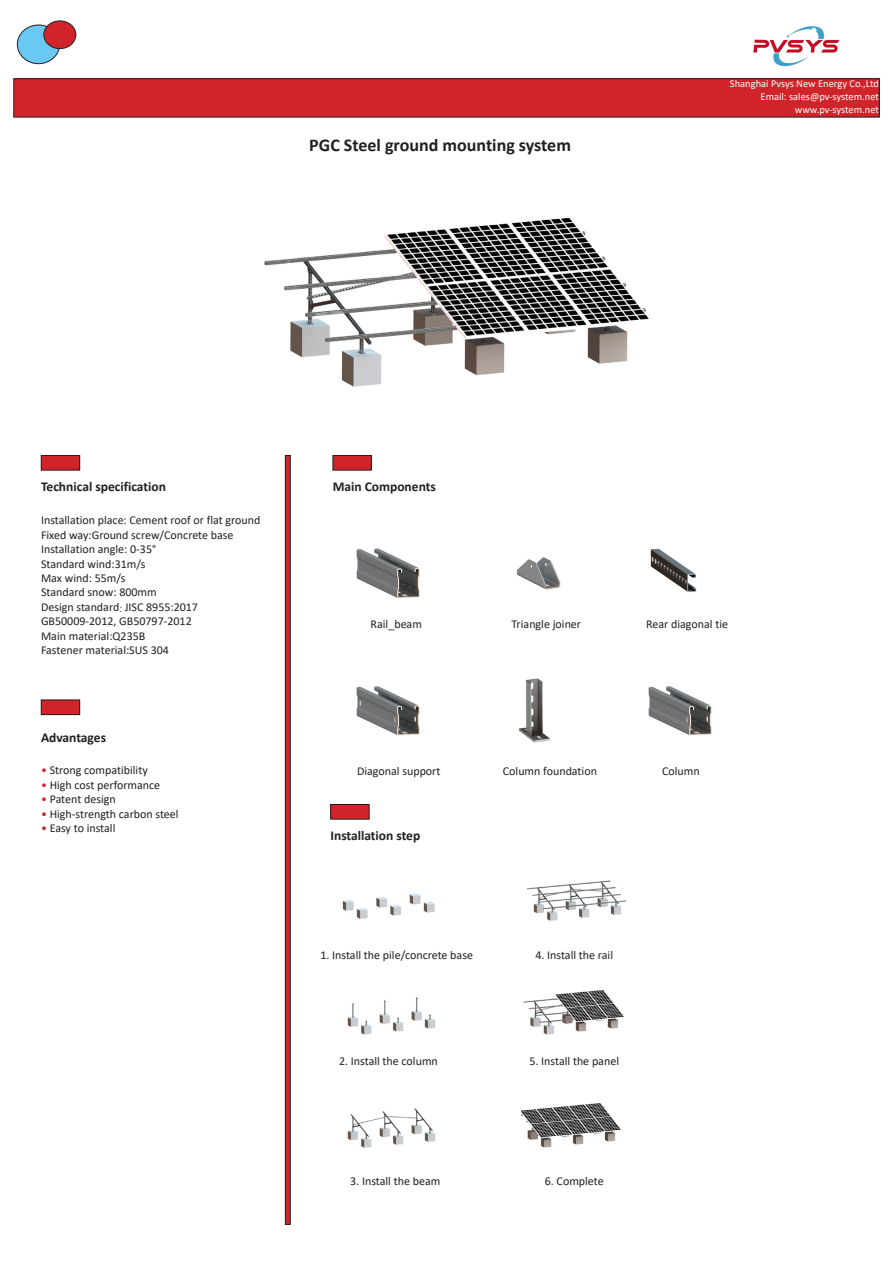
<style>
.page{position:relative;width:893px;height:1263px;background:#fff}
.page>*{position:absolute;margin:0;border:0;box-sizing:border-box;transform-origin:0 0}
.t1{font:700 18px "Calibri";color:#231f20}
.t2{font:700 13.5px "Calibri";color:#231f20}
.t3{font:12px "Calibri";color:#231f20}
.t4{font:10.5px "Calibri";color:#fff}
.s1{font-family:"Adobe Song Std";font-weight:300}
.s2{color:#d1232a}
</style>
<div class="page">
<div style="left:17px;top:25px;width:43px;height:39px;background:#6ac9f2;border-radius:50%"></div>
<div style="left:17px;top:25px;width:43px;height:39px;border:1px solid #231f20;border-radius:50%"></div>
<div style="left:44px;top:21px;width:32px;height:28px;background:#d1232a;border-radius:50%"></div>
<div style="left:44px;top:21px;width:32px;height:28px;border:1px solid #231f20;border-radius:50%"></div>
<img style="left:753px;top:26px;width:87px;height:41px">
<div style="left:14px;top:79px;width:865px;height:38px;background:#d1232a"></div>
<div style="left:14px;top:78px;width:865px;height:39px;border:1px solid #231f20"></div>
<img style="left:264px;top:217px;width:385px;height:170px">
<div style="left:41px;top:455px;width:39px;height:15px;background:#d1232a"></div>
<div style="left:41px;top:455px;width:39px;height:15px;border:1px solid #231f20"></div>
<div style="left:41px;top:700px;width:39px;height:15px;background:#d1232a"></div>
<div style="left:41px;top:700px;width:39px;height:15px;border:1px solid #231f20"></div>
<div style="left:333px;top:455px;width:38px;height:15px;background:#d1232a"></div>
<div style="left:333px;top:455px;width:39px;height:15px;border:1px solid #231f20"></div>
<img style="left:356px;top:548px;width:64px;height:51px">
<img style="left:516px;top:557px;width:45px;height:33px">
<img style="left:650px;top:548px;width:47px;height:44px">
<img style="left:356px;top:686px;width:64px;height:50px">
<img style="left:519px;top:678px;width:31px;height:65px">
<div style="left:285px;top:455px;width:5px;height:769px;background:#d1232a"></div>
<div style="left:285px;top:455px;width:6px;height:769px;border:1px solid #231f20"></div>
<div style="left:331px;top:804px;width:38px;height:15px;background:#d1232a"></div>
<div style="left:330px;top:804px;width:39px;height:15px;border:1px solid #231f20"></div>
<img style="left:342px;top:894px;width:93px;height:25px">
<img style="left:347px;top:997px;width:89px;height:38px">
<img style="left:347px;top:1108px;width:89px;height:40px">
<img style="left:648px;top:686px;width:64px;height:50px">
<img style="left:527px;top:880px;width:99px;height:41px">
<img style="left:523px;top:990px;width:101px;height:45px">
<img style="left:522px;top:1103px;width:99px;height:45px">
<p class="t1" style="left:309px;top:132px;width:263px">PGC Steel ground mounting system</p>
<p class="t4" style="left:730px;top:77px;width:151px">Shanghai Pvsys New Energy Co.,Ltd</p>
<p class="t4" style="left:761px;top:89px;width:120px">Email: sales@pv-system.net</p>
<p class="t4" style="left:795px;top:102px;width:86px">www.pv-system.net</p>
<p class="t2" style="left:41px;top:477px;width:126px">Technical specification</p>
<p class="t3" style="left:41px;top:512px;width:221px">Installation place: Cement roof or flat ground</p>
<p class="t3" style="left:41px;top:526px;width:194px">Fixed way:Ground screw/Concrete base</p>
<p class="t3" style="left:41px;top:541px;width:117px">Installation angle: 0-35°</p>
<p class="t3" style="left:41px;top:555px;width:106px">Standard wind:31m/s</p>
<p class="t3" style="left:41px;top:570px;width:86px">Max wind: 55m/s</p>
<p class="t3" style="left:41px;top:584px;width:117px">Standard snow: 800mm</p>
<p class="t3" style="left:41px;top:598px;width:159px">Design standard<span class="s1">:</span> JISC 8955:2017</p>
<p class="t3" style="left:41px;top:613px;width:152px">GB50009-2012, GB50797-2012</p>
<p class="t3" style="left:41px;top:627px;width:106px">Main material:Q235B</p>
<p class="t3" style="left:41px;top:642px;width:129px">Fastener material:SUS 304</p>
<p class="t2" style="left:41px;top:728px;width:67px">Advantages</p>
<p class="t3" style="left:41px;top:762px;width:108px"><span class="s2">•</span> Strong compatibility</p>
<p class="t3" style="left:41px;top:776px;width:121px"><span class="s2">•</span> High cost performance</p>
<p class="t3" style="left:41px;top:791px;width:76px"><span class="s2">•</span> Patent design</p>
<p class="t3" style="left:41px;top:805px;width:139px"><span class="s2">•</span> High-strength carbon steel</p>
<p class="t3" style="left:41px;top:820px;width:76px"><span class="s2">•</span> Easy to install</p>
<p class="t2" style="left:333px;top:477px;width:105px">Main Components</p>
<p class="t3" style="left:371px;top:616px;width:53px">Rail_beam</p>
<p class="t3" style="left:511px;top:616px;width:71px">Triangle joiner</p>
<p class="t3" style="left:646px;top:616px;width:83px">Rear diagonal tie</p>
<p class="t3" style="left:357px;top:763px;width:85px">Diagonal support</p>
<p class="t3" style="left:503px;top:763px;width:96px">Column foundation</p>
<p class="t3" style="left:662px;top:763px;width:39px">Column</p>
<p class="t2" style="left:330px;top:826px;width:91px">Installation step</p>
<p class="t3" style="left:320px;top:946px;width:154px">1. Install the pile/concrete base</p>
<p class="t3" style="left:535px;top:946px;width:79px">4. Install the rail</p>
<p class="t3" style="left:339px;top:1052px;width:100px">2. Install the column</p>
<p class="t3" style="left:529px;top:1052px;width:91px">5. Install the panel</p>
<p class="t3" style="left:350px;top:1173px;width:92px">3. Install the beam</p>
<p class="t3" style="left:545px;top:1173px;width:60px">6. Complete</p>
</div>
